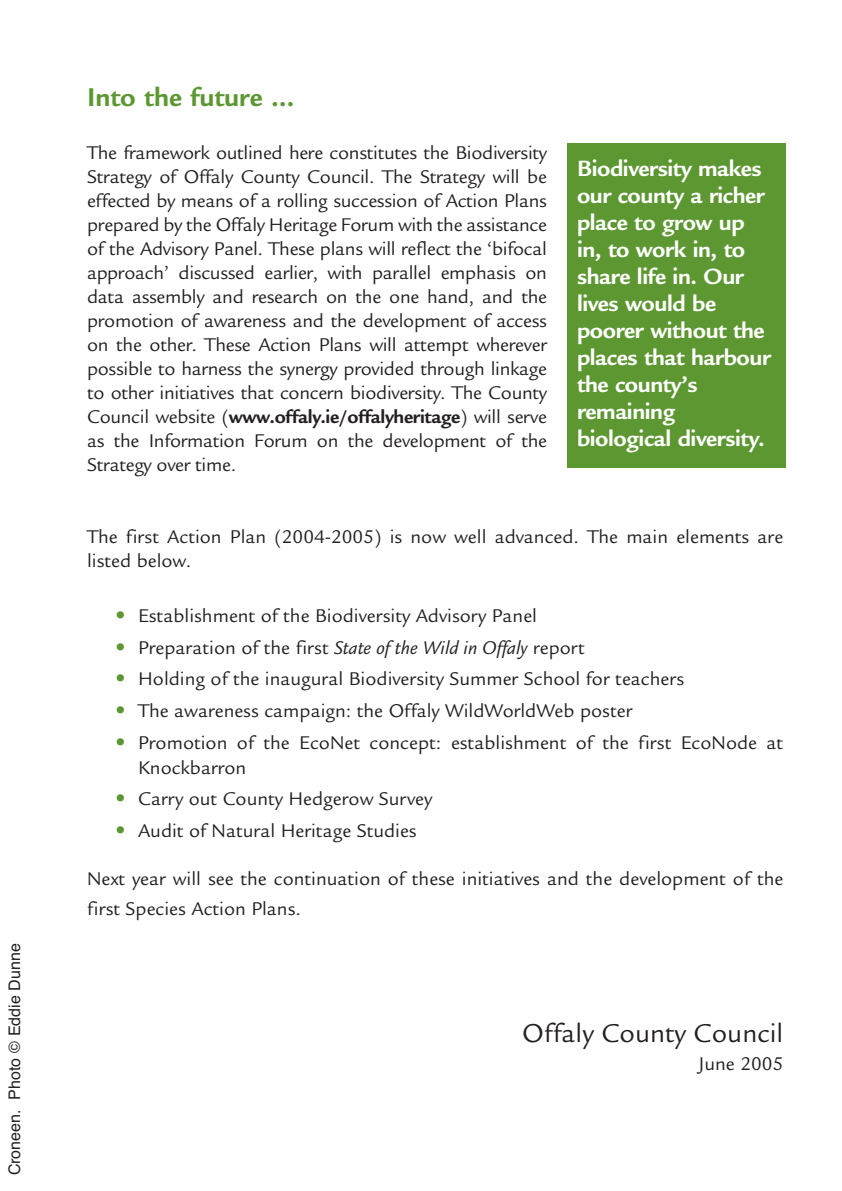
<style>
.page{position:relative;width:842px;height:1191px;background:#fff}
.page>*{position:absolute;margin:0;border:0;box-sizing:border-box;transform-origin:0 0}
.t1{font:28px "Legacy Sans";color:#231f20}
.t2{font:700 28px "Legacy Sans";color:#5c9731}
.t3{font:700 24px/27px "Legacy Sans";letter-spacing:-.015em;color:#fff}
.t4{font:20px/24px "Legacy Sans";color:#231f20}
.t5{font:16px "Helvetica";color:#231f20}
.s1{font-weight:700}
.s2{font-family:"Helvetica";font-weight:900;color:#5c9731}
.s3{font-style:italic}
</style>
<div class="page">
<div style="left:567px;top:143px;width:218px;height:325px;background:#5c9731"></div>
<p class="t5" style="left:5px;top:1175px;width:233px;rotate:-90deg">Croneen. Photo © Eddie Dunne</p>
<h1 class="t2" style="left:87px;top:87px;width:209px">Into the future …</h1>
<p class="t4" style="left:87px;top:142px;width:461px;text-align:justify">The framework outlined here constitutes the Biodiversity Strategy of Offaly County Council. The Strategy will be effected by means of a rolling succession of Action Plans prepared by the Offaly Heritage Forum with the assistance of the Advisory Panel. These plans will reflect the ‘bifocal approach’ discussed earlier, with parallel emphasis on data assembly and research on the one hand, and the promotion of awareness and the development of access on the other. These Action Plans will attempt wherever possible to harness the synergy provided through linkage to other initiatives that concern biodiversity. The County Council website (<span class="s1">www.offaly.ie/offalyheritage</span>) will serve as the Information Forum on the development of the Strategy over time.</p>
<p class="t3" style="left:577px;top:157px;width:195px">Biodiversity makes our county a richer place to grow up in, to work in, to share life in. Our lives would be poorer without the places that harbour the county’s remaining biological diversity.</p>
<p class="t4" style="left:87px;top:526px;width:698px">The first Action Plan (2004-2005) is now well advanced. The main elements are listed below.</p>
<p class="t4" style="left:115px;top:605px;width:423px"><span class="s2">•</span> Establishment of the Biodiversity Advisory Panel</p>
<p class="t4" style="left:115px;top:637px;width:471px"><span class="s2">•</span> Preparation of the first <span class="s3">State of the Wild in Offaly</span> report</p>
<p class="t4" style="left:115px;top:669px;width:570px"><span class="s2">•</span> Holding of the inaugural Biodiversity Summer School for teachers</p>
<p class="t4" style="left:115px;top:701px;width:518px"><span class="s2">•</span> The awareness campaign: the Offaly WildWorldWeb poster</p>
<p class="t4" style="left:138px;top:732px;width:647px;line-height:24.6px;text-indent:-23px"><span class="s2">•</span> Promotion of the EcoNet concept: establishment of the first EcoNode at<br>Knockbarron</p>
<p class="t4" style="left:115px;top:788px;width:318px"><span class="s2">•</span> Carry out County Hedgerow Survey</p>
<p class="t4" style="left:115px;top:820px;width:303px"><span class="s2">•</span> Audit of Natural Heritage Studies</p>
<p class="t4" style="left:87px;top:866px;width:698px;line-height:29.6px">Next year will see the continuation of these initiatives and the development of the first Species Action Plans.</p>
<h1 class="t1" style="left:522px;top:1022px;width:263px">Offaly County Council</h1>
<p class="t4" style="left:699px;top:1053px;width:86px">June 2005</p>
</div>
